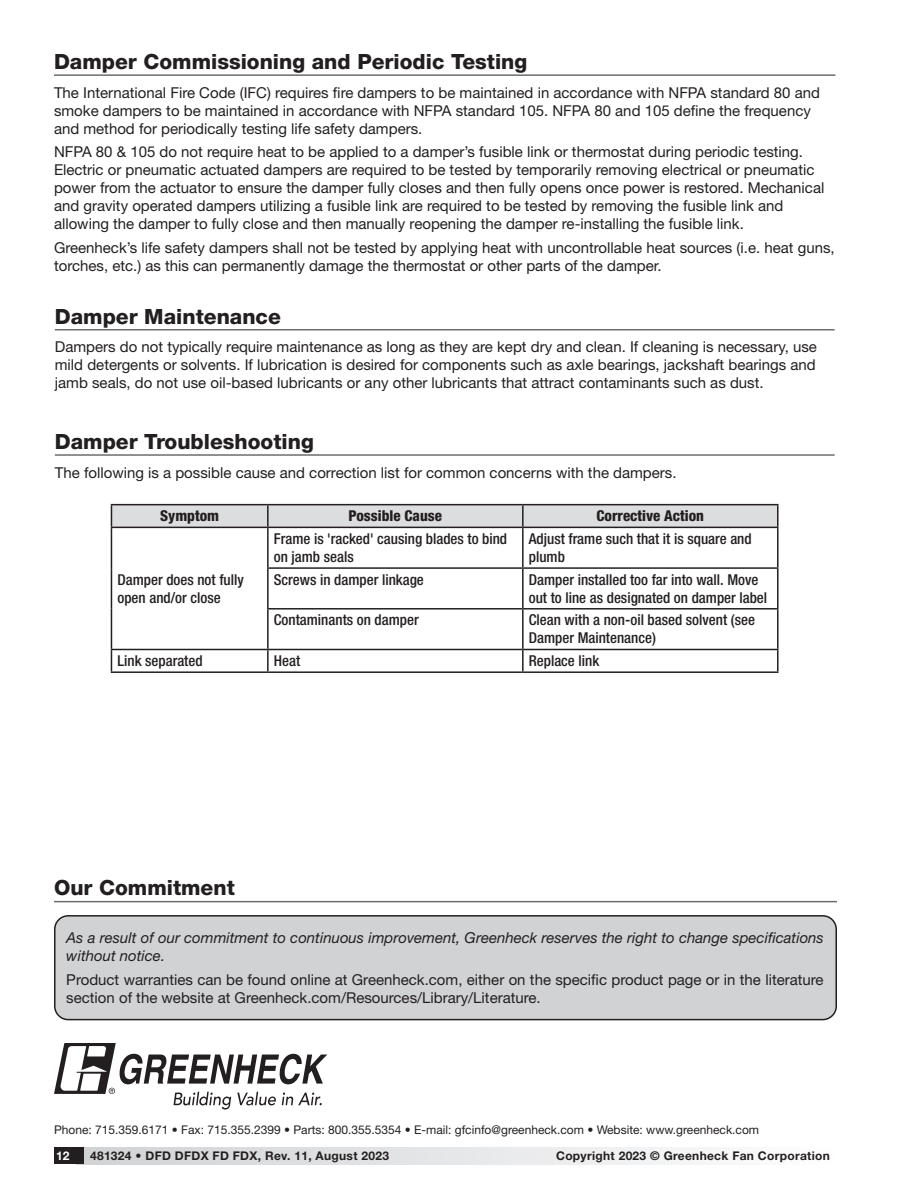
<style>
.page{position:relative;width:918px;height:1188px;background:#fff}
.page>*{position:absolute;margin:0;border:0;box-sizing:border-box;transform-origin:0 0}
.Section_Heading_wUnderline{font:800 21px "Helvetica Neue LT Std";color:#231f20}
.Body_10_12_55_Roman__05_space_after{font:15px/18px "Helvetica Neue LT Std";color:#231f20}
.t1{font:500 condensed 15px/18px "Helvetica Neue LT Std";color:#231f20}
.t2{font:italic 15px/18px "Helvetica Neue LT Std";color:#231f20}
.t3{font:800 condensed 15px "Helvetica Neue LT Std";color:#231f20}
.t4{font:12px "Helvetica Neue LT Std";color:#231f20}
.t5{font:700 12px "Helvetica Neue LT Std";letter-spacing:.025em;color:#231f20}
.t6{font:700 12px "Helvetica Neue LT Std";color:#fff}
</style>
<div class="page">
<hr style="left:55px;top:329px;width:780px;height:1px;background:#6c6d70">
<hr style="left:55px;top:454px;width:780px;height:2px;background:#6c6d70">
<hr style="left:111px;top:504px;width:157px;height:1px;background:#231f20">
<svg style="left:111px;top:505px;width:666px;height:22px;background:#d4d5d7"></svg>
<hr style="left:268px;top:504px;width:255px;height:1px;background:#231f20">
<hr style="left:267px;top:505px;width:2px;height:22px;background:#231f20">
<hr style="left:523px;top:504px;width:256px;height:1px;background:#231f20">
<hr style="left:522px;top:505px;width:2px;height:22px;background:#231f20">
<hr style="left:777px;top:505px;width:2px;height:22px;background:#231f20">
<hr style="left:111px;top:527px;width:157px;height:1px;background:#231f20">
<hr style="left:111px;top:528px;width:1px;height:40px;background:#231f20">
<hr style="left:268px;top:527px;width:255px;height:1px;background:#231f20">
<hr style="left:267px;top:528px;width:2px;height:39px;background:#231f20">
<hr style="left:523px;top:527px;width:256px;height:1px;background:#231f20">
<hr style="left:522px;top:528px;width:2px;height:39px;background:#231f20">
<hr style="left:777px;top:528px;width:2px;height:39px;background:#231f20">
<hr style="left:111px;top:568px;width:1px;height:41px;background:#231f20">
<hr style="left:267px;top:567px;width:256px;height:2px;background:#231f20">
<hr style="left:267px;top:569px;width:2px;height:39px;background:#231f20">
<hr style="left:523px;top:567px;width:256px;height:2px;background:#231f20">
<hr style="left:522px;top:569px;width:2px;height:39px;background:#231f20">
<hr style="left:777px;top:569px;width:2px;height:39px;background:#231f20">
<hr style="left:111px;top:609px;width:1px;height:40px;background:#231f20">
<hr style="left:267px;top:608px;width:256px;height:2px;background:#231f20">
<hr style="left:267px;top:610px;width:2px;height:39px;background:#231f20">
<hr style="left:523px;top:608px;width:256px;height:2px;background:#231f20">
<hr style="left:522px;top:610px;width:2px;height:39px;background:#231f20">
<hr style="left:777px;top:610px;width:2px;height:39px;background:#231f20">
<hr style="left:111px;top:649px;width:157px;height:1px;background:#231f20">
<svg style="left:111px;top:650px;width:1px;height:21px"></svg>
<hr style="left:268px;top:649px;width:255px;height:1px;background:#231f20">
<hr style="left:267px;top:650px;width:2px;height:21px;background:#231f20">
<hr style="left:523px;top:649px;width:256px;height:1px;background:#231f20">
<hr style="left:522px;top:650px;width:2px;height:21px;background:#231f20">
<hr style="left:777px;top:650px;width:2px;height:21px;background:#231f20">
<hr style="left:111px;top:671px;width:157px;height:2px;background:#231f20">
<hr style="left:268px;top:671px;width:255px;height:2px;background:#231f20">
<hr style="left:523px;top:671px;width:256px;height:2px;background:#231f20">
<hr style="left:54px;top:74px;width:782px;height:2px;background:#6c6d70">
<div style="left:77px;top:1148px;width:760px;height:16px;background:linear-gradient(to right,#d0d1d4,#fefefe)"></div>
<div style="left:54px;top:1148px;width:30px;height:16px;background:#231f20"></div>
<div style="left:55px;top:916px;width:781px;height:104px;background:#d1d2d4;border-radius:13px"></div>
<div style="left:54px;top:915px;width:783px;height:105px;border:2px solid #231f20;border-radius:13px"></div>
<svg style="left:54px;top:1043px;width:273px;height:67px"></svg>
<hr style="left:54px;top:901px;width:783px;height:1px;background:#6c6d70">
<p class="Section_Heading_wUnderline" style="left:54px;top:49px;width:475px">Damper Commissioning and Periodic Testing</p>
<p class="Body_10_12_55_Roman__05_space_after" style="left:54px;top:83px;width:767px">The International Fire Code (IFC) requires fire dampers to be maintained in accordance with NFPA standard 80 and smoke dampers to be maintained in accordance with NFPA standard 105. NFPA 80 and 105 define the frequency and method for periodically testing life safety dampers.</p>
<p class="Body_10_12_55_Roman__05_space_after" style="left:54px;top:143px;width:772px">NFPA 80 &amp; 105 do not require heat to be applied to a damper’s fusible link or thermostat during periodic testing.<br>Electric or pneumatic actuated dampers are required to be tested by temporarily removing electrical or pneumatic power from the actuator to ensure the damper fully closes and then fully opens once power is restored. Mechanical and gravity operated dampers utilizing a fusible link are required to be tested by removing the fusible link and allowing the damper to fully close and then manually reopening the damper re-installing the fusible link.</p>
<p class="Body_10_12_55_Roman__05_space_after" style="left:54px;top:238px;width:782px">Greenheck’s life safety dampers shall not be tested by applying heat with uncontrollable heat sources (i.e. heat guns, torches, etc.) as this can permanently damage the thermostat or other parts of the damper.</p>
<p class="Section_Heading_wUnderline" style="left:55px;top:304px;width:228px">Damper Maintenance</p>
<p class="Body_10_12_55_Roman__05_space_after" style="left:55px;top:338px;width:764px;text-align:justify">Dampers do not typically require maintenance as long as they are kept dry and clean. If cleaning is necessary, use mild detergents or solvents. If lubrication is desired for components such as axle bearings, jackshaft bearings and jamb seals, do not use oil-based lubricants or any other lubricants that attract contaminants such as dust.</p>
<p class="Section_Heading_wUnderline" style="left:55px;top:429px;width:261px">Damper Troubleshooting</p>
<p class="Body_10_12_55_Roman__05_space_after" style="left:55px;top:463px;width:623px">The following is a possible cause and correction list for common concerns with the dampers.</p>
<p class="t3" style="left:160px;top:507px;width:61px">Symptom</p>
<p class="t3" style="left:349px;top:507px;width:95px">Possible Cause</p>
<p class="t3" style="left:597px;top:507px;width:109px">Corrective Action</p>
<p class="t1" style="left:117px;top:570px;width:128px">Damper does not fully open and/or close</p>
<p class="t1" style="left:274px;top:530px;width:235px">Frame is 'racked' causing blades to bind on jamb seals</p>
<p class="t1" style="left:529px;top:530px;width:224px">Adjust frame such that it is square and plumb</p>
<p class="t1" style="left:274px;top:570px;width:152px">Screws in damper linkage</p>
<p class="t1" style="left:529px;top:570px;width:240px">Damper installed too far into wall. Move out to line as designated on damper label</p>
<p class="t1" style="left:274px;top:611px;width:146px">Contaminants on damper</p>
<p class="t1" style="left:529px;top:611px;width:228px">Clean with a non-oil based solvent (see<br>Damper Maintenance)</p>
<p class="t1" style="left:117px;top:652px;width:87px">Link separated</p>
<p class="t1" style="left:274px;top:652px;width:28px">Heat</p>
<p class="t1" style="left:529px;top:652px;width:72px">Replace link</p>
<h1 class="Section_Heading_wUnderline" style="left:54px;top:876px;width:182px">Our Commitment</h1>
<p class="t2" style="left:66px;top:929px;width:759px">As a result of our commitment to continuous improvement, Greenheck reserves the right to change specifications without notice.</p>
<p class="Body_10_12_55_Roman__05_space_after" style="left:66px;top:970px;width:759px">Product warranties can be found online at Greenheck.com, either on the specific product page or in the literature section of the website at Greenheck.com/Resources/Library/Literature.</p>
<p class="t4" style="left:54px;top:1123px;width:707px">Phone: 715.359.6171 • Fax: 715.355.2399 • Parts: 800.355.5354 • E-mail: gfcinfo@greenheck.com • Website: www.greenheck.com</p>
<p class="t6" style="left:56px;top:1148px;width:15px">12</p>
<p class="t5" style="left:90px;top:1148px;width:301px">481324 • DFD DFDX FD FDX, Rev. 11, August 2023</p>
<p class="t5" style="left:556px;top:1148px;width:275px">Copyright 2023 © Greenheck Fan Corporation</p>
</div>
